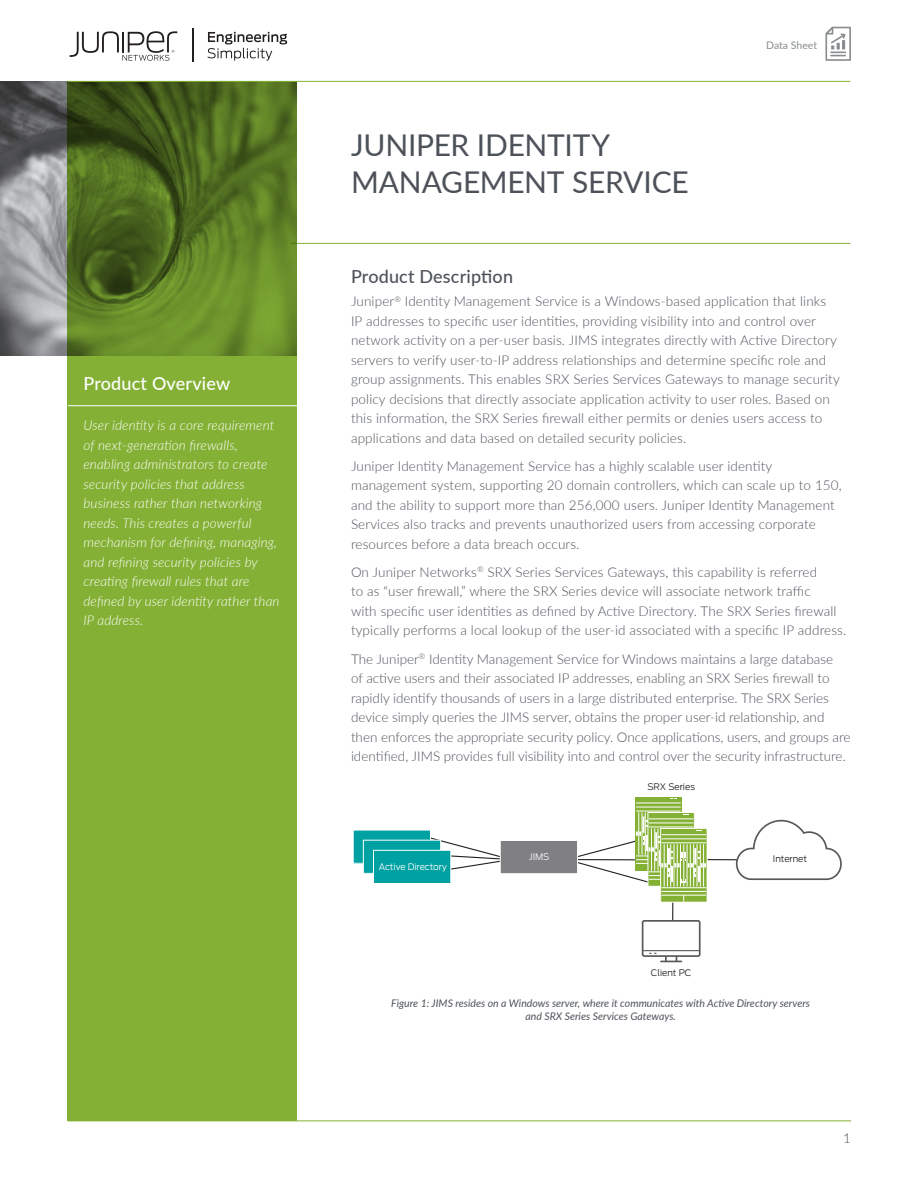
<style>
.page{position:relative;width:918px;height:1188px;background:#fff}
.page>*{position:absolute;margin:0;border:0;box-sizing:border-box;transform-origin:0 0}
.Datasheet_title{font:30px/37.5px "Lato";letter-spacing:-.01em;color:#4d525a}
.t1{font:500 18px "Lato";letter-spacing:.01em;color:#4d525a}
.Sidebar_head{font:500 18px "Lato";letter-spacing:.01em;color:#fff}
.t2{font:300 13.5px/19.5px "Lato";letter-spacing:.01em;color:#4d525a}
.PO_box_text{font:italic 300 13.5px/19.5px "Lato";letter-spacing:.01em;color:#fff}
.Figure_Caption{font:italic 10.5px/13.5px "Lato";color:#4d525a;text-align:center}
.t3{font:10.5px "Lato";letter-spacing:-.005em;color:#898d90}
.t4{font:300 9px "Antenna";color:#231f20}
.t5{font:300 9px "Antenna";color:#fff}
</style>
<div class="page">
<img style="left:0;top:81px;width:68px;height:275px">
<hr style="left:291px;top:243px;width:559px;height:1px;background:#84b135">
<svg style="left:825px;top:27px;width:26px;height:34px"></svg>
<svg style="left:207px;top:32px;width:80px;height:29px"></svg>
<svg style="left:70px;top:31px;width:107px;height:30px"></svg>
<hr style="left:192px;top:28px;width:2px;height:34px;background:#231f20">
<svg style="left:68px;top:82px;width:229px;height:1038px;background:#77a030"></svg>
<hr style="left:68px;top:81px;width:782px;height:1px;background:#84b135">
<hr style="left:68px;top:1120px;width:783px;height:1px;background:#84b135">
<svg style="left:431px;top:837px;width:69px;height:33px"></svg>
<hr style="left:688px;top:859px;width:81px;height:1px;background:#231f20">
<hr style="left:672px;top:859px;width:2px;height:81px;background:#231f20">
<svg style="left:735px;top:819px;width:107px;height:62px"></svg>
<svg style="left:635px;top:797px;width:47px;height:17px"></svg>
<hr style="left:645px;top:813px;width:1px;height:42px;background:#fff">
<hr style="left:642px;top:813px;width:1px;height:42px;background:#fff">
<hr style="left:638px;top:813px;width:1px;height:42px;background:#fff">
<hr style="left:636px;top:811px;width:45px;height:1px;background:#fff">
<hr style="left:636px;top:807px;width:45px;height:1px;background:#fff">
<hr style="left:636px;top:803px;width:45px;height:1px;background:#fff">
<div style="left:648px;top:812px;width:47px;height:75px;border:1px solid #fff"></div>
<svg style="left:662px;top:888px;width:43px;height:12px"></svg>
<hr style="left:662px;top:891px;width:44px;height:1px;background:#fff">
<hr style="left:662px;top:895px;width:44px;height:1px;background:#fff">
<svg style="left:578px;top:814px;width:128px;height:74px"></svg>
<div style="left:643px;top:921px;width:57px;height:35px;background:#fff;border-radius:2px"></div>
<div style="left:642px;top:920px;width:59px;height:37px;border:2px solid #57585a;border-radius:2px"></div>
<hr style="left:643px;top:950px;width:57px;height:1px;background:#57585a">
<svg style="left:650px;top:953px;width:31px;height:9px"></svg>
<div style="left:353px;top:830px;width:78px;height:33px;background:#00a1a2"></div>
<div style="left:363px;top:840px;width:78px;height:33px;background:#00a1a2"></div>
<div style="left:363px;top:840px;width:78px;height:34px;border:1px solid #fff"></div>
<div style="left:374px;top:850px;width:77px;height:34px;background:#00a1a2"></div>
<div style="left:373px;top:850px;width:78px;height:34px;border:1px solid #fff"></div>
<div style="left:500px;top:840px;width:78px;height:34px;background:#808083"></div>
<div style="left:500px;top:840px;width:78px;height:34px;border:1px solid #fff"></div>
<hr style="left:68px;top:405px;width:230px;height:1px;background:#fff">
<p class="Sidebar_head" style="left:84px;top:371px;width:148px">Product Overview</p>
<p class="PO_box_text" style="left:84px;top:415px;width:197px">User identity is a core requirement of next-generation firewalls, enabling administrators to create security policies that address business rather than networking needs. This creates a powerful mechanism for defining, managing, and refining security policies by creating firewall rules that are defined by user identity rather than<br>IP address.</p>
<p class="Datasheet_title" style="left:351px;top:125px;width:339px">JUNIPER IDENTITY<br>MANAGEMENT SERVICE</p>
<p class="t3" style="left:766px;top:38px;width:52px">Data Sheet</p>
<h1 class="t1" style="left:351px;top:264px;width:164px">Product Description</h1>
<p class="t2" style="left:351px;top:291px;width:490px">Juniper<sup>®</sup> Identity Management Service is a Windows-based application that links IP addresses to specific user identities, providing visibility into and control over network activity on a per-user basis. JIMS integrates directly with Active Directory servers to verify user-to-IP address relationships and determine specific role and group assignments. This enables SRX Series Services Gateways to manage security policy decisions that directly associate application activity to user roles. Based on this information, the SRX Series firewall either permits or denies users access to applications and data based on detailed security policies.</p>
<p class="t2" style="left:351px;top:456px;width:492px">Juniper Identity Management Service has a highly scalable user identity management system, supporting 20 domain controllers, which can scale up to 150, and the ability to support more than 256,000 users. Juniper Identity Management Services also tracks and prevents unauthorized users from accessing corporate resources before a data breach occurs.</p>
<p class="t2" style="left:351px;top:562px;width:497px">On Juniper Networks<sup>®</sup> SRX Series Services Gateways, this capability is referred<br>to as “user firewall,” where the SRX Series device will associate network traffic<br>with specific user identities as defined by Active Directory. The SRX Series firewall typically performs a local lookup of the user-id associated with a specific IP address.</p>
<p class="t2" style="left:351px;top:648px;width:501px">The Juniper<sup>®</sup> Identity Management Service for Windows maintains a large database<br>of active users and their associated IP addresses, enabling an SRX Series firewall to rapidly identify thousands of users in a large distributed enterprise. The SRX Series device simply queries the JIMS server, obtains the proper user-id relationship, and then enforces the appropriate security policy. Once applications, users, and groups are identified, JIMS provides full visibility into and control over the security infrastructure.</p>
<p class="t4" style="left:647px;top:781px;width:49px">SRX Series</p>
<p class="t5" style="left:379px;top:862px;width:69px">Active Directory</p>
<p class="t5" style="left:529px;top:851px;width:22px">JIMS</p>
<p class="t4" style="left:651px;top:968px;width:42px">Client PC</p>
<p class="t4" style="left:773px;top:854px;width:36px">Internet</p>
<p class="Figure_Caption" style="left:391px;top:996px;width:420px">Figure 1: JIMS resides on a Windows server, where it communicates with Active Directory servers and SRX Series Services Gateways.</p>
<p class="t2" style="left:843px;top:1128px;width:9px">1</p>
</div>
